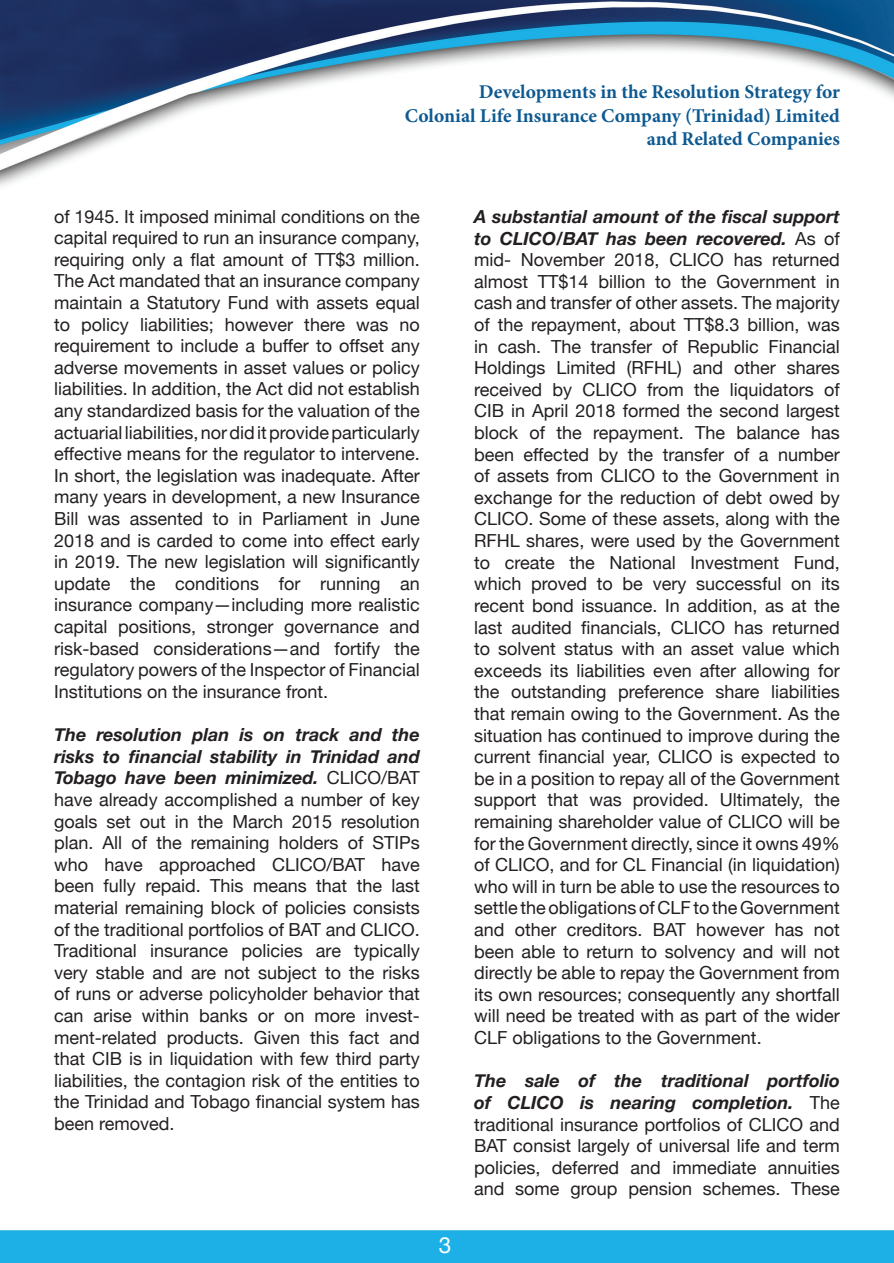
<style>
.page{position:relative;width:894px;height:1263px;background:#fff}
.page>*{position:absolute;margin:0;border:0;box-sizing:border-box;transform-origin:0 0}
.t1{font:22.5px "Helvetica Neue";color:#fff}
.t2{font:700 19.5px/23.4px "Minion Pro";color:#0d5991;text-align:right}
.t3{font:18px/21.6px "Helvetica Neue";color:#231f20;text-align:justify}
.s1{font-weight:700;font-style:italic}
</style>
<div class="page">
<img style="left:0;top:0;width:893px;height:1263px">
<p class="t2" style="left:404px;top:80px;width:436px">Developments in the Resolution Strategy for<br>Colonial Life Insurance Company (Trinidad) Limited and Related Companies</p>
<p class="t3" style="left:54px;top:205px;width:367px">of 1945. It imposed minimal conditions on the capital required to run an insurance company, requiring only a flat amount of TT$3 million.<br>The Act mandated that an insurance company maintain a Statutory Fund with assets equal to policy liabilities; however there was no requirement to include a buffer to offset any adverse movements in asset values or policy liabilities. In addition, the Act did not establish any standardized basis for the valuation of the actuarial liabilities, nor did it provide particularly effective means for the regulator to intervene.<br>In short, the legislation was inadequate. After many years in development, a new Insurance Bill was assented to in Parliament in June 2018 and is carded to come into effect early in 2019. The new legislation will significantly update the conditions for running an insurance company—including more realistic capital positions, stronger governance and risk-based considerations—and fortify the regulatory powers of the Inspector of Financial Institutions on the insurance front.</p>
<p class="t3" style="left:54px;top:723px;width:367px"><span class="s1">The resolution plan is on track and the risks to financial stability in Trinidad and Tobago have been minimized.</span> CLICO/BAT have already accomplished a number of key goals set out in the March 2015 resolution plan. All of the remaining holders of STIPs who have approached CLICO/BAT have been fully repaid. This means that the last material remaining block of policies consists of the traditional portfolios of BAT and CLICO.<br>Traditional insurance policies are typically very stable and are not subject to the risks of runs or adverse policyholder behavior that can arise within banks or on more invest&shy;ment-related products. Given this fact and that CIB is in liquidation with few third party liabilities, the contagion risk of the entities to the Trinidad and Tobago financial system has been removed.</p>
<p class="t1" style="left:438px;top:1232px;width:14px">3</p>
<p class="t3" style="left:474px;top:205px;width:367px"><span class="s1">A substantial amount of the fiscal support to CLICO/BAT has been recovered.</span> As of mid- November 2018, CLICO has returned almost TT$14 billion to the Government in cash and transfer of other assets. The majority of the repayment, about TT$8.3 billion, was in cash. The transfer of Republic Financial Holdings Limited (RFHL) and other shares received by CLICO from the liquidators of CIB in April 2018 formed the second largest block of the repayment. The balance has been effected by the transfer of a number of assets from CLICO to the Government in exchange for the reduction of debt owed by CLICO. Some of these assets, along with the RFHL shares, were used by the Government to create the National Investment Fund, which proved to be very successful on its recent bond issuance. In addition, as at the last audited financials, CLICO has returned to solvent status with an asset value which exceeds its liabilities even after allowing for the outstanding preference share liabilities that remain owing to the Government. As the situation has continued to improve during the current financial year, CLICO is expected to be in a position to repay all of the Government support that was provided. Ultimately, the remaining shareholder value of CLICO will be for the Government directly, since it owns 49% of CLICO, and for CL Financial (in liquidation) who will in turn be able to use the resources to settle the obligations of CLF to the Government and other creditors. BAT however has not been able to return to solvency and will not directly be able to repay the Government from its own resources; consequently any shortfall will need be treated with as part of the wider CLF obligations to the Government.</p>
<p class="t3" style="left:474px;top:1069px;width:367px"><span class="s1">The sale of the traditional portfolio of CLICO is nearing completion.</span> The traditional insurance portfolios of CLICO and BAT consist largely of universal life and term policies, deferred and immediate annuities and some group pension schemes. These</p>
</div>
